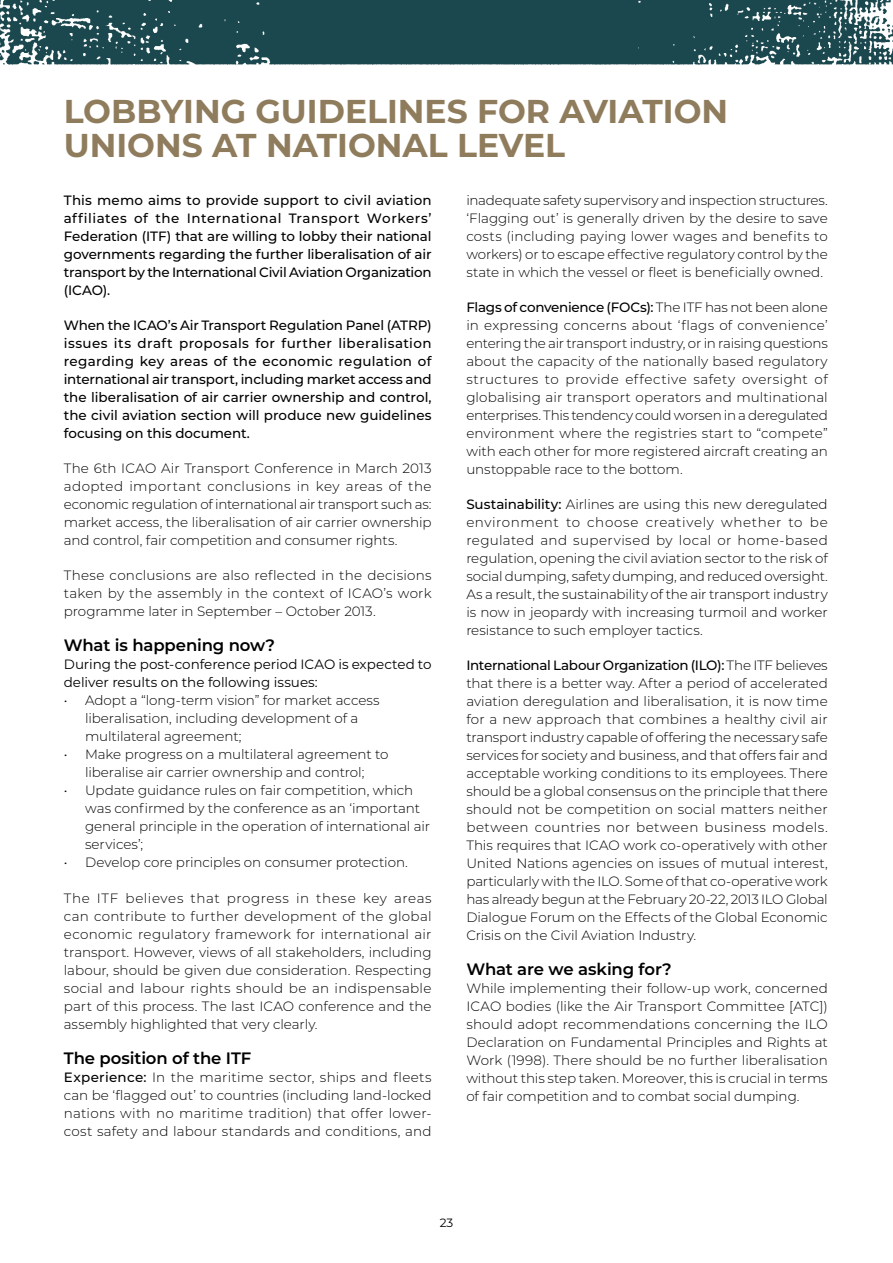
<style>
.page{position:relative;width:893px;height:1263px;background:#fff}
.page>*{position:absolute;margin:0;border:0;box-sizing:border-box;transform-origin:0 0}
.t1{font:700 33px/34.5px "Montserrat";color:#8f7c5c}
.t2{font:600 16.5px "Montserrat";letter-spacing:-.01em;color:#000}
.t3{font:300 13.5px/18px "Montserrat";letter-spacing:-.005em;color:#000;text-align:justify}
.t4{font:500 13.5px/18px "Montserrat";letter-spacing:-.015em;color:#000;text-align:justify}
.t5{font:13.5px/18px "Montserrat";color:#000}
.t6{font:12px "Montserrat";color:#000}
.s1{font-weight:500}
</style>
<div class="page">
<img style="left:0;top:0;width:893px;height:65px">
<h1 class="t1" style="left:64px;top:92px;width:666px">LOBBYING GUIDELINES FOR AVIATION<br>UNIONS AT NATIONAL LEVEL</h1>
<p class="t4" style="left:64px;top:191px;width:369px">This memo aims to provide support to civil aviation affiliates of the International Transport Workers’ Federation (ITF) that are willing to lobby their national governments regarding the further liberalisation of air transport by the International Civil Aviation Organization (ICAO).</p>
<p class="t4" style="left:64px;top:316px;width:369px">When the ICAO’s Air Transport Regulation Panel (ATRP) issues its draft proposals for further liberalisation regarding key areas of the economic regulation of international air transport, including market access and the liberalisation of air carrier ownership and control, the civil aviation section will produce new guidelines focusing on this document.</p>
<p class="t3" style="left:64px;top:459px;width:369px">The 6th ICAO Air Transport Conference in March 2013 adopted important conclusions in key areas of the economic regulation of international air transport such as: market access, the liberalisation of air carrier ownership and control, fair competition and consumer rights.</p>
<p class="t3" style="left:64px;top:566px;width:369px">These conclusions are also reflected in the decisions taken by the assembly in the context of ICAO’s work programme later in September – October 2013.</p>
<p class="t2" style="left:64px;top:634px;width:213px">What is happening now?</p>
<p class="t5" style="left:64px;top:655px;width:369px">During the post-conference period ICAO is expected to deliver results on the following issues:</p>
<p class="t3" style="left:85px;top:691px;width:296px;text-align:left;text-indent:-21px">• Adopt a “long-term vision” for market access liberalisation, including development of a multilateral agreement;</p>
<p class="t3" style="left:64px;top:745px;width:326px;text-align:center">• Make progress on a multilateral agreement to liberalise air carrier ownership and control;</p>
<p class="t3" style="left:85px;top:781px;width:347px;text-align:left;text-indent:-21px">• Update guidance rules on fair competition, which was confirmed by the conference as an ‘important general principle in the operation of international air services’;</p>
<p class="t3" style="left:64px;top:853px;width:346px">• Develop core principles on consumer protection.</p>
<p class="t3" style="left:64px;top:889px;width:369px">The ITF believes that progress in these key areas can contribute to further development of the global economic regulatory framework for international air transport. However, views of all stakeholders, including labour, should be given due consideration. Respecting social and labour rights should be an indispensable part of this process. The last ICAO conference and the assembly highlighted that very clearly.</p>
<p class="t2" style="left:64px;top:1047px;width:189px">The position of the ITF</p>
<p class="t3" style="left:64px;top:1068px;width:369px"><span class="s1">Experience:</span> In the maritime sector, ships and fleets can be ‘flagged out’ to countries (including land-locked nations with no maritime tradition) that offer lower&shy;cost safety and labour standards and conditions, and</p>
<p class="t3" style="left:466px;top:191px;width:363px">inadequate safety supervisory and inspection structures. ‘Flagging out’ is generally driven by the desire to save costs (including paying lower wages and benefits to workers) or to escape effective regulatory control by the state in which the vessel or fleet is beneficially owned.</p>
<p class="t3" style="left:466px;top:298px;width:363px"><span class="s1">Flags of convenience (FOCs):</span> The ITF has not been alone in expressing concerns about ‘flags of convenience’ entering the air transport industry, or in raising questions about the capacity of the nationally based regulatory structures to provide effective safety oversight of globalising air transport operators and multinational enterprises. This tendency could worsen in a deregulated environment where the registries start to “compete” with each other for more registered aircraft creating an unstoppable race to the bottom.</p>
<p class="t3" style="left:466px;top:495px;width:363px"><span class="s1">Sustainability:</span> Airlines are using this new deregulated environment to choose creatively whether to be regulated and supervised by local or home-based regulation, opening the civil aviation sector to the risk of social dumping, safety dumping, and reduced oversight.<br>As a result, the sustainability of the air transport industry is now in jeopardy with increasing turmoil and worker resistance to such employer tactics.</p>
<p class="t3" style="left:466px;top:656px;width:363px"><span class="s1">International Labour Organization (ILO):</span> The ITF believes that there is a better way. After a period of accelerated aviation deregulation and liberalisation, it is now time for a new approach that combines a healthy civil air transport industry capable of offering the necessary safe services for society and business, and that offers fair and acceptable working conditions to its employees. There should be a global consensus on the principle that there should not be competition on social matters neither between countries nor between business models.<br>This requires that ICAO work co-operatively with other United Nations agencies on issues of mutual interest, particularly with the ILO. Some of that co-operative work has already begun at the February 20-22, 2013 ILO Global Dialogue Forum on the Effects of the Global Economic Crisis on the Civil Aviation Industry.</p>
<p class="t2" style="left:466px;top:958px;width:207px">What are we asking for?</p>
<p class="t3" style="left:466px;top:979px;width:363px">While implementing their follow-up work, concerned ICAO bodies (like the Air Transport Committee [ATC]) should adopt recommendations concerning the ILO Declaration on Fundamental Principles and Rights at Work (1998). There should be no further liberalisation without this step taken. Moreover, this is crucial in terms of fair competition and to combat social dumping.</p>
<p class="t6" style="left:440px;top:1214px;width:15px">23</p>
</div>
